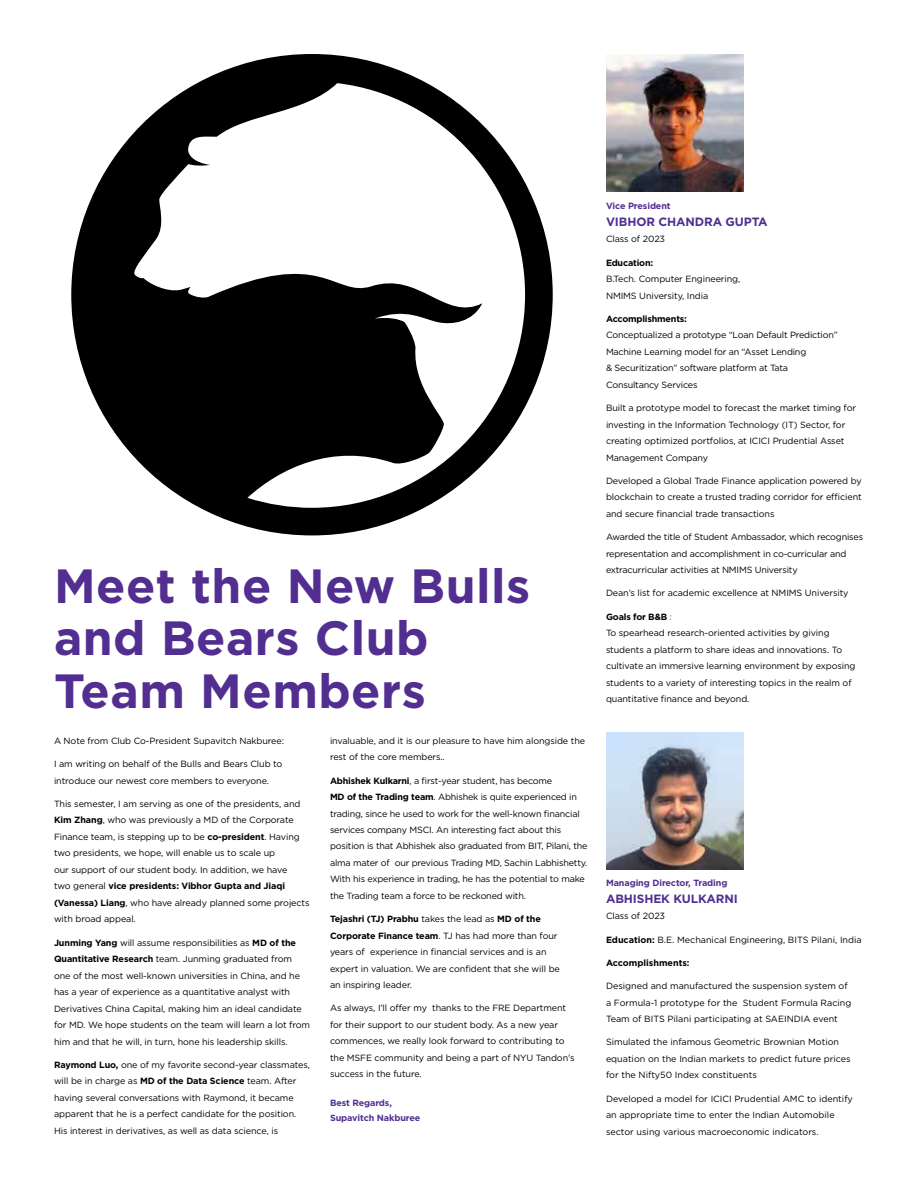
<style>
.page{position:relative;width:918px;height:1188px;background:#fff}
.page>*{position:absolute;margin:0;border:0;box-sizing:border-box;transform-origin:0 0}
.t1{font:700 48px/52.5px "Gotham";letter-spacing:.01em;color:#522e91}
.t2{font:700 12px "Gotham";letter-spacing:-.01em;color:#522e91}
.t3{font:9px/16.5px "Gotham";letter-spacing:-.01em;color:#000}
.t4{font:700 9px/15px "Gotham";letter-spacing:-.01em;color:#522e91}
.t5{font:700 9px "Gotham";letter-spacing:-.02em;color:#000}
.t6{font:700 9px "Gotham";color:#000}
.s1{font-weight:700}
.s2{color:#522e91}
</style>
<div class="page">
<svg style="left:71px;top:54px;width:482px;height:481px"></svg>
<img style="left:606px;top:54px;width:137px;height:137px">
<img style="left:606px;top:733px;width:137px;height:137px">
<h1 class="t1" style="left:54px;top:559px;width:478px">Meet the New Bulls and Bears Club<br>Team Members</h1>
<p class="t3" style="left:54px;top:732px;width:232px">A Note from Club Co-President Supavitch Nakburee:</p>
<p class="t3" style="left:54px;top:755px;width:230px">I am writing on behalf of the Bulls and Bears Club to introduce our newest core members to everyone.</p>
<p class="t3" style="left:54px;top:795px;width:257px">This semester, I am serving as one of the presidents, and <span class="s1">Kim Zhang</span>, who was previously a MD of the Corporate Finance team, is stepping up to be <span class="s1">co-president</span>. Having two presidents, we hope, will enable us to scale up<br>our support of our student body. In addition, we have<br>two general <span class="s1">vice presidents: Vibhor Gupta and Jiaqi (Vanessa) Liang</span>, who have already planned some projects with broad appeal.</p>
<p class="t3" style="left:54px;top:934px;width:258px"><span class="s1">Junming Yang</span> will assume responsibilities as <span class="s1">MD of the Quantitative Research</span> team. Junming graduated from one of the most well-known universities in China, and he has a year of experience as a quantitative analyst with Derivatives China Capital, making him an ideal candidate for MD. We hope students on the team will learn a lot from him and that he will, in turn, hone his leadership skills.</p>
<p class="t3" style="left:54px;top:1056px;width:258px"><span class="s1">Raymond Luo,</span> one of my favorite second-year classmates, will be in charge as <span class="s1">MD of the Data Science</span> team. After having several conversations with Raymond, it became apparent that he is a perfect candidate for the position.<br>His interest in derivatives, as well as data science, is</p>
<p class="t3" style="left:330px;top:732px;width:257px">invaluable, and it is our pleasure to have him alongside the rest of the core members..</p>
<p class="t3" style="left:330px;top:772px;width:259px"><span class="s1">Abhishek Kulkarni</span>, a first-year student, has become<br><span class="s1">MD of the Trading team</span>. Abhishek is quite experienced in trading, since he used to work for the well-known financial services company MSCI. An interesting fact about this position is that Abhishek also graduated from BIT, Pilani, the alma mater of our previous Trading MD, Sachin Labhishetty.<br>With his experience in trading, he has the potential to make the Trading team a force to be reckoned with.</p>
<p class="t3" style="left:330px;top:911px;width:231px"><span class="s1">Tejashri (TJ) Prabhu</span> takes the lead as <span class="s1">MD of the Corporate Finance team</span>. TJ has had more than four years of experience in financial services and is an expert in valuation. We are confident that she will be an inspiring leader.</p>
<p class="t3" style="left:330px;top:1000px;width:246px">As always, I’ll offer my thanks to the FRE Department for their support to our student body. As a new year commences, we really look forward to contributing to the MSFE community and being a part of NYU Tandon’s success in the future.</p>
<p class="t4" style="left:330px;top:1095px;width:92px">Best Regards,<br>Supavitch Nakburee</p>
<p class="t4" style="left:606px;top:199px;width:66px">Vice President</p>
<h2 class="t2" style="left:606px;top:214px;width:163px">VIBHOR CHANDRA GUPTA</h2>
<p class="t3" style="left:606px;top:231px;width:61px">Class of 2023</p>
<p class="t5" style="left:606px;top:256px;width:49px">Education:</p>
<p class="t3" style="left:606px;top:271px;width:136px">B.Tech. Computer Engineering,<br>NMIMS University, India</p>
<p class="t5" style="left:606px;top:313px;width:82px">Accomplishments:</p>
<p class="t3" style="left:606px;top:327px;width:233px">Conceptualized a prototype “Loan Default Prediction” Machine Learning model for an “Asset Lending<br>&amp; Securitization” software platform at Tata Consultancy Services</p>
<p class="t3" style="left:606px;top:399px;width:252px">Built a prototype model to forecast the market timing for investing in the Information Technology (IT) Sector, for creating optimized portfolios, at ICICI Prudential Asset Management Company</p>
<p class="t3" style="left:606px;top:472px;width:257px;text-align:justify">Developed a Global Trade Finance application powered by blockchain to create a trusted trading corridor for efficient and secure financial trade transactions</p>
<p class="t3" style="left:606px;top:528px;width:259px">Awarded the title of Student Ambassador, which recognises representation and accomplishment in co-curricular and extracurricular activities at NMIMS University</p>
<p class="t3" style="left:606px;top:585px;width:244px">Dean’s list for academic excellence at NMIMS University</p>
<p class="t3" style="left:606px;top:608px;width:251px"><span class="s1">Goals for B&amp;B</span> <span class="s2">:<br></span>To spearhead research-oriented activities by giving students a platform to share ideas and innovations. To cultivate an immersive learning environment by exposing students to a variety of interesting topics in the realm of quantitative finance and beyond.</p>
<p class="t4" style="left:606px;top:876px;width:123px">Managing Director, Trading</p>
<h2 class="t2" style="left:606px;top:891px;width:133px">ABHISHEK KULKARNI</h2>
<p class="t3" style="left:606px;top:908px;width:61px">Class of 2023</p>
<p class="t3" style="left:606px;top:931px;width:257px"><span class="s1">Education:</span> B.E. Mechanical Engineering, BITS Pilani, India</p>
<p class="t6" style="left:606px;top:957px;width:85px">Accomplishments:</p>
<p class="t3" style="left:606px;top:977px;width:247px">Designed and manufactured the suspension system of a Formula-1 prototype for the Student Formula Racing<br>Team of BITS Pilani participating at SAEINDIA event</p>
<p class="t3" style="left:606px;top:1034px;width:246px">Simulated the infamous Geometric Brownian Motion equation on the Indian markets to predict future prices for the Nifty50 Index constituents</p>
<p class="t3" style="left:606px;top:1090px;width:248px">Developed a model for ICICI Prudential AMC to identify an appropriate time to enter the Indian Automobile sector using various macroeconomic indicators.</p>
</div>
